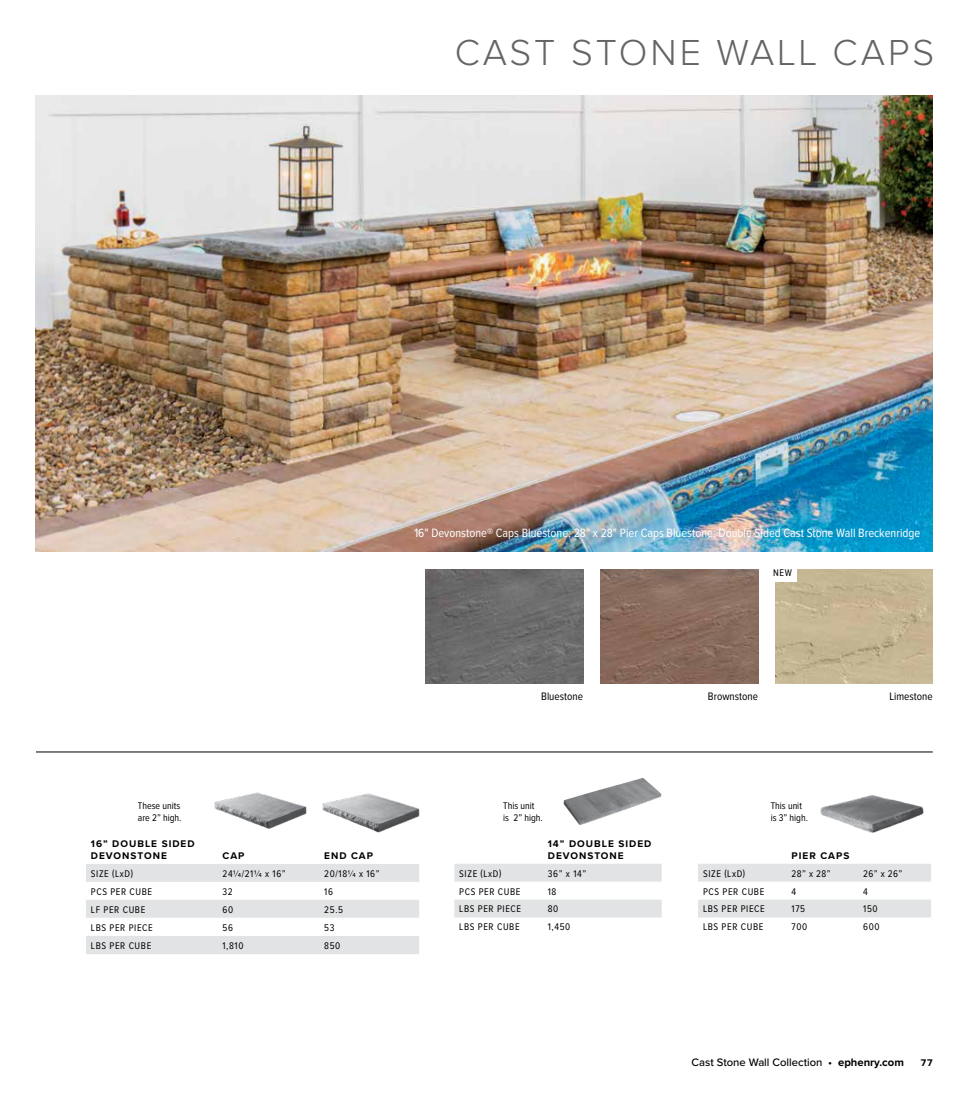
<style>
.page{position:relative;width:968px;height:1103px;background:#fff}
.page>*{position:absolute;margin:0;border:0;box-sizing:border-box;transform-origin:0 0}
.t1{font:300 37.5px "Proxima Nova";letter-spacing:.08em;color:#636466}
.t2{font:12.5px "Proxima Nova Cond";color:#fff}
.t3{font:500 11.25px "Proxima Nova";color:#000}
.t4{font:11.25px "Proxima Nova Cond";color:#000}
.t5{font:10px "Proxima Nova Cond";letter-spacing:.06em;color:#000}
.t6{font:700 10px/12px "Proxima Nova";letter-spacing:.1em;color:#000}
.t7{font:10px/12px "Proxima Nova Cond";color:#000}
.s1{font-weight:700}
</style>
<div class="page">
<hr style="left:36px;top:751px;width:896px;height:1px;background:#000">
<img style="left:775px;top:569px;width:157px;height:114px">
<img style="left:425px;top:569px;width:158px;height:114px">
<img style="left:600px;top:569px;width:158px;height:114px">
<img style="left:214px;top:792px;width:93px;height:37px">
<img style="left:322px;top:793px;width:98px;height:40px">
<img style="left:820px;top:795px;width:104px;height:38px">
<svg style="left:454px;top:864px;width:207px;height:53px"></svg>
<img style="left:563px;top:778px;width:98px;height:47px">
<svg style="left:698px;top:864px;width:233px;height:53px"></svg>
<svg style="left:86px;top:864px;width:333px;height:90px"></svg>
<div style="left:773px;top:568px;width:23px;height:13px;background:#fff"></div>
<img style="left:35px;top:96px;width:897px;height:455px">
<h1 class="t1" style="left:455px;top:35px;width:481px">CAST STONE WALL CAPS</h1>
<p class="t2" style="left:414px;top:527px;width:507px">16" Devonstone® Caps Bluestone; 28" x 28" Pier Caps Bluestone; Double Sided Cast Stone Wall Breckenridge</p>
<p class="t5" style="left:773px;top:568px;width:20px">NEW</p>
<p class="t4" style="left:541px;top:691px;width:43px">Bluestone</p>
<p class="t4" style="left:708px;top:691px;width:52px">Brownstone</p>
<p class="t7" style="left:503px;top:799px;width:41px">This unit<br>is 2” high.</p>
<p class="t7" style="left:138px;top:799px;width:45px">These units are 2” high.</p>
<p class="t7" style="left:770px;top:799px;width:39px">This unit is 3” high.</p>
<p class="t6" style="left:91px;top:837px;width:105px">16” DOUBLE SIDED<br>DEVONSTONE</p>
<p class="t6" style="left:222px;top:849px;width:23px">CAP</p>
<p class="t6" style="left:324px;top:849px;width:50px">END CAP</p>
<p class="t6" style="left:548px;top:837px;width:105px">14” DOUBLE SIDED<br>DEVONSTONE</p>
<p class="t6" style="left:791px;top:849px;width:59px">PIER CAPS</p>
<p class="t4" style="left:889px;top:691px;width:45px">Limestone</p>
<p class="t5" style="left:91px;top:869px;width:44px">SIZE (LxD)</p>
<p class="t5" style="left:222px;top:869px;width:65px">241/4/211/4 x 16”</p>
<p class="t5" style="left:324px;top:869px;width:57px">20/181/4 x 16”</p>
<p class="t5" style="left:91px;top:886px;width:63px">PCS PER CUBE</p>
<p class="t5" style="left:222px;top:886px;width:12px">32</p>
<p class="t5" style="left:324px;top:886px;width:10px">16</p>
<p class="t5" style="left:91px;top:904px;width:56px">LF PER CUBE</p>
<p class="t5" style="left:222px;top:904px;width:12px">60</p>
<p class="t5" style="left:324px;top:904px;width:20px">25.5</p>
<p class="t5" style="left:91px;top:922px;width:63px">LBS PER PIECE</p>
<p class="t5" style="left:222px;top:922px;width:12px">56</p>
<p class="t5" style="left:324px;top:922px;width:12px">53</p>
<p class="t5" style="left:91px;top:941px;width:62px">LBS PER CUBE</p>
<p class="t5" style="left:222px;top:941px;width:23px">1,810</p>
<p class="t5" style="left:324px;top:941px;width:18px">850</p>
<p class="t5" style="left:459px;top:868px;width:44px">SIZE (LxD)</p>
<p class="t5" style="left:548px;top:868px;width:40px">36” x 14”</p>
<p class="t5" style="left:459px;top:886px;width:63px">PCS PER CUBE</p>
<p class="t5" style="left:548px;top:886px;width:10px">18</p>
<p class="t5" style="left:459px;top:904px;width:63px">LBS PER PIECE</p>
<p class="t5" style="left:548px;top:904px;width:12px">80</p>
<p class="t5" style="left:459px;top:922px;width:62px">LBS PER CUBE</p>
<p class="t5" style="left:548px;top:922px;width:24px">1,450</p>
<p class="t5" style="left:703px;top:868px;width:44px">SIZE (LxD)</p>
<p class="t5" style="left:791px;top:868px;width:40px">28” x 28”</p>
<p class="t5" style="left:863px;top:868px;width:40px">26” x 26”</p>
<p class="t5" style="left:703px;top:886px;width:63px">PCS PER CUBE</p>
<p class="t5" style="left:791px;top:886px;width:6px">4</p>
<p class="t5" style="left:863px;top:886px;width:6px">4</p>
<p class="t5" style="left:703px;top:904px;width:63px">LBS PER PIECE</p>
<p class="t5" style="left:791px;top:904px;width:15px">175</p>
<p class="t5" style="left:863px;top:904px;width:16px">150</p>
<p class="t5" style="left:703px;top:922px;width:62px">LBS PER CUBE</p>
<p class="t5" style="left:791px;top:922px;width:17px">700</p>
<p class="t5" style="left:863px;top:922px;width:18px">600</p>
<p class="t3" style="left:691px;top:1053px;width:214px">Cast Stone Wall Collection • <span class="s1">ephenry.com</span></p>
<p class="t6" style="left:920px;top:1056px;width:13px">77</p>
</div>
